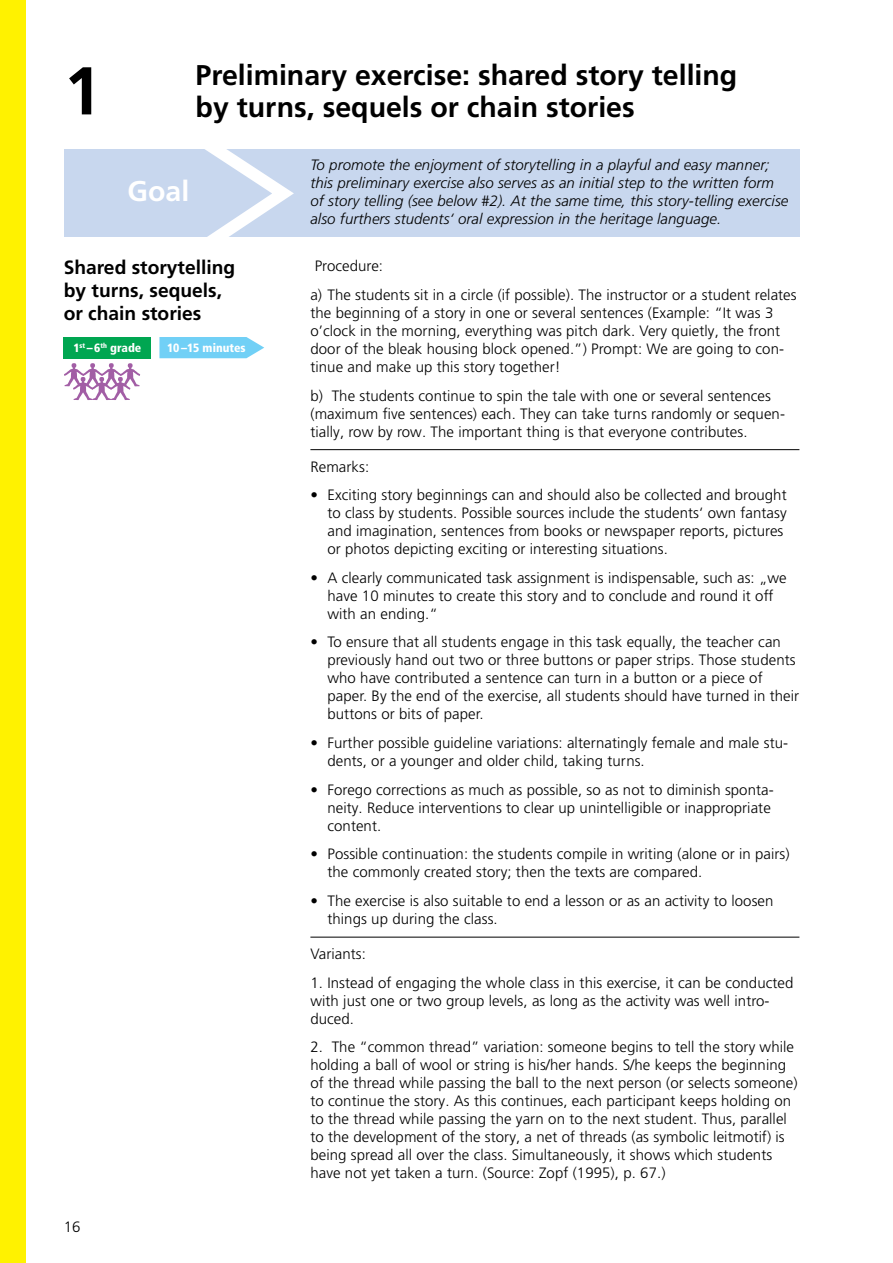
<style>
.page{position:relative;width:893px;height:1263px;background:#fff}
.page>*{position:absolute;margin:0;border:0;box-sizing:border-box;transform-origin:0 0}
.t1{font:700 67.5px "Frutiger LT Pro";color:#000}
.t2{font:700 28.5px "Frutiger LT Pro";color:#000}
.t3{font:700 28.5px "Frutiger LT Pro";color:#fff}
.t4{font:700 19.2px/23.1px "Frutiger LT Pro";color:#000}
.t5{font:300 15px/18px "Frutiger LT Pro";letter-spacing:.005em;color:#000}
.t6{font:italic 300 15px/18px "Frutiger LT Pro";letter-spacing:.005em;color:#000}
.t7{font:900 condensed 12px "Frutiger LT Pro";color:#fff}
</style>
<div class="page">
<div style="left:64px;top:149px;width:735px;height:88px;background:#c8d7ee"></div>
<hr style="left:310px;top:449px;width:489px;height:1px;background:#000">
<hr style="left:310px;top:937px;width:489px;height:1px;background:#000">
<svg style="left:64px;top:363px;width:76px;height:37px"></svg>
<svg style="left:205px;top:149px;width:89px;height:88px"></svg>
<div style="left:64px;top:337px;width:87px;height:21px;background:#00a651"></div>
<svg style="left:159px;top:337px;width:105px;height:21px;background:#7dd4f6"></svg>
<div style="left:0;top:0;width:26px;height:1263px;background:#fff200"></div>
<h1 class="t1" style="left:64px;top:51px;width:39px">1</h1>
<h2 class="t2" style="left:196px;top:59px;width:543px">Preliminary exercise: shared story telling</h2>
<h2 class="t2" style="left:196px;top:90px;width:441px">by turns, sequels or chain stories</h2>
<h2 class="t3" style="left:128px;top:174px;width:63px">Goal</h2>
<p class="t4" style="left:64px;top:256px;width:173px">Shared storytelling by turns, sequels, or chain stories</p>
<p class="t7" style="left:73px;top:340px;width:70px">1<sup>st</sup> –6<sup>th</sup> grade</p>
<p class="t7" style="left:167px;top:340px;width:80px">10–15 minutes</p>
<p class="t5" style="left:64px;top:1217px;width:18px">16</p>
<p class="t6" style="left:310px;top:155px;width:480px">To promote the enjoyment of storytelling in a playful and easy manner; this preliminary exercise also serves as an initial step to the written form of story telling (see below #2). At the same time, this story-telling exercise also furthers students‘ oral expression in the heritage language.</p>
<p class="t5" style="left:310px;top:252px;width:488px;line-height:28.7px">Procedure:<br>a) The students sit in a circle (if possible). The instructor or a student relates</p>
<p class="t5" style="left:310px;top:304px;width:475px">the beginning of a story in one or several sentences (Example: “It was 3 o’clock in the morning, everything was pitch dark. Very quietly, the front door of the bleak housing block opened.”) Prompt: We are going to con&shy;tinue and make up this story together!</p>
<p class="t5" style="left:310px;top:386px;width:476px">b) The students continue to spin the tale with one or several sentences (maximum five sentences) each. They can take turns randomly or sequen&shy;tially, row by row. The important thing is that everyone contributes.</p>
<p class="t5" style="left:310px;top:457px;width:60px">Remarks:</p>
<p class="t5" style="left:327px;top:486px;width:461px;text-indent:-17px">• Exciting story beginnings can and should also be collected and brought to class by students. Possible sources include the students‘ own fantasy and imagination, sentences from books or newspaper reports, pictures or photos depicting exciting or interesting situations.</p>
<p class="t5" style="left:327px;top:569px;width:461px;text-indent:-17px">• A clearly communicated task assignment is indispensable, such as: „we have 10 minutes to create this story and to conclude and round it off with an ending.“</p>
<p class="t5" style="left:327px;top:633px;width:473px;text-indent:-17px">• To ensure that all students engage in this task equally, the teacher can previously hand out two or three buttons or paper strips. Those students who have contributed a sentence can turn in a button or a piece of paper. By the end of the exercise, all students should have turned in their buttons or bits of paper.</p>
<p class="t5" style="left:327px;top:734px;width:462px;text-indent:-17px">• Further possible guideline variations: alternatingly female and male stu&shy;dents, or a younger and older child, taking turns.</p>
<p class="t5" style="left:327px;top:781px;width:448px;text-indent:-17px">• Forego corrections as much as possible, so as not to diminish sponta&shy;neity. Reduce interventions to clear up unintelligible or inappropriate content.</p>
<p class="t5" style="left:327px;top:845px;width:464px;text-indent:-17px">• Possible continuation: the students compile in writing (alone or in pairs) the commonly created story; then the texts are compared.</p>
<p class="t5" style="left:327px;top:892px;width:448px;text-indent:-17px">• The exercise is also suitable to end a lesson or as an activity to loosen things up during the class.</p>
<p class="t5" style="left:310px;top:945px;width:57px">Variants:</p>
<p class="t5" style="left:310px;top:974px;width:485px">1. Instead of engaging the whole class in this exercise, it can be conducted with just one or two group levels, as long as the activity was well intro&shy;duced.</p>
<p class="t5" style="left:310px;top:1038px;width:489px">2. The “common thread” variation: someone begins to tell the story while holding a ball of wool or string is his/her hands. S/he keeps the beginning of the thread while passing the ball to the next person (or selects someone) to continue the story. As this continues, each participant keeps holding on to the thread while passing the yarn on to the next student. Thus, parallel to the development of the story, a net of threads (as symbolic leitmotif) is being spread all over the class. Simultaneously, it shows which students have not yet taken a turn. (Source: Zopf (1995), p. 67.)</p>
</div>
